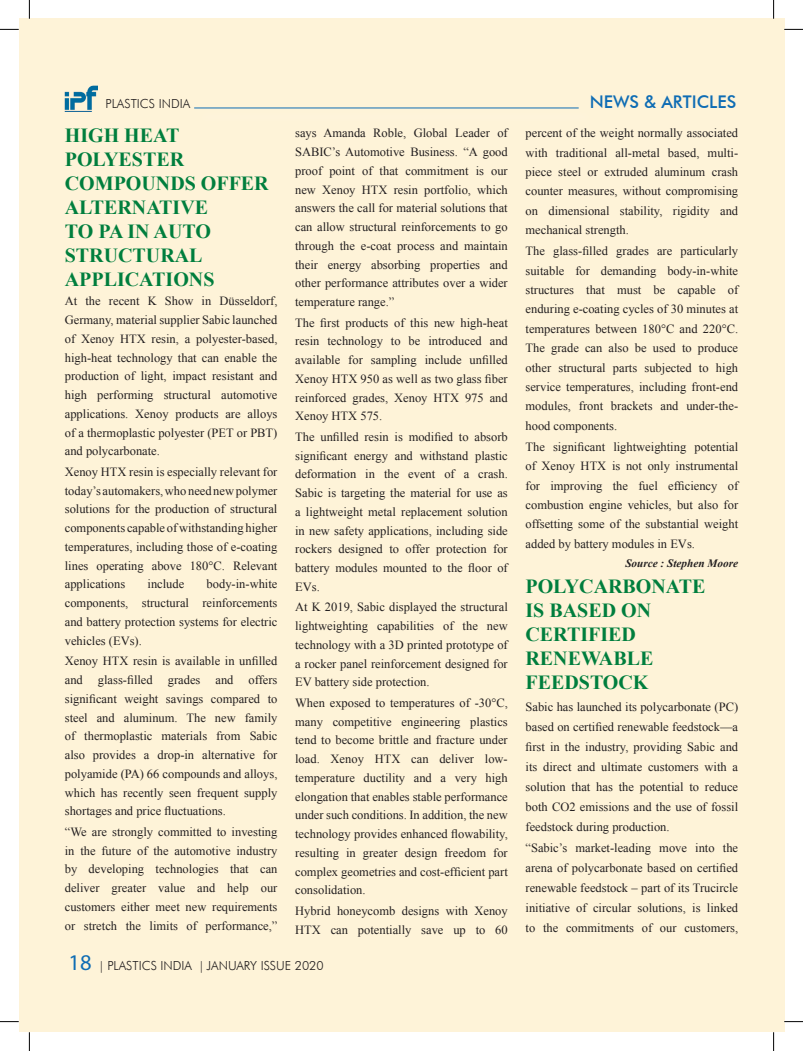
<style>
.page{position:relative;width:803px;height:1051px;background:#fff}
.page>*{position:absolute;margin:0;border:0;box-sizing:border-box;transform-origin:0 0}
.t1{font:700 20px/24px "Times New Roman";color:#007e3d}
.t2{font:700 20px/24px "Times New Roman";letter-spacing:.11em;color:#007e3d}
.t3{font:500 17.5px "Futura BT";color:#0e6cb4}
.t4{font:12.5px/18.8px "Times New Roman";color:#231f20;text-align:justify}
.t5{font:300 12.5px "Futura BT";color:#231f20}
.t6{font:italic 700 11.25px "Times New Roman";color:#231f20}
.s1{font-family:"Myriad Pro";font-weight:400;font-size:22.5px;color:#0e6cb4}
.s2{font-family:"Sakkal Majalla";font-weight:400;font-size:15px}
</style>
<div class="page">
<div style="left:773px;top:19px;width:11px;height:1013px;background:#fef3d8"></div>
<div style="left:19px;top:19px;width:754px;height:1013px;background:#fef3d8"></div>
<img style="left:65px;top:86px;width:33px;height:26px">
<hr style="left:194px;top:108px;width:385px;height:1px;background:#0e6cb4">
<svg style="left:0;top:29px;width:19px;height:1px"></svg>
<svg style="left:784px;top:29px;width:19px;height:1px"></svg>
<svg style="left:0;top:1021px;width:19px;height:1px"></svg>
<svg style="left:784px;top:1021px;width:19px;height:1px"></svg>
<svg style="left:29px;top:0;width:1px;height:19px"></svg>
<svg style="left:29px;top:1032px;width:1px;height:19px"></svg>
<svg style="left:773px;top:0;width:1px;height:19px"></svg>
<svg style="left:773px;top:1032px;width:1px;height:19px"></svg>
<p class="t5" style="left:106px;top:96px;width:86px">PLASTICS INDIA</p>
<h2 class="t3" style="left:590px;top:91px;width:148px">NEWS &amp; ARTICLES</h2>
<h1 class="t1" style="left:65px;top:123px;width:115px">HIGH HEAT<br>POLYESTER<br>COMPOUNDS</h1>
<p class="t4" style="left:295px;top:124px;width:214px">says Amanda Roble, Global Leader of SABIC’s Automotive Business. “A good proof point of that commitment is our new Xenoy HTX resin portfolio, which answers the call for material solutions that can allow structural reinforcements to go through the e-coat process and maintain their energy absorbing properties and other performance attributes over a wider temperature range.”</p>
<p class="t4" style="left:295px;top:313px;width:214px">The first products of this new high-heat resin technology to be introduced and available for sampling include unfilled Xenoy HTX 950 as well as two glass fiber reinforced grades, Xenoy HTX 975 and Xenoy HTX 575.</p>
<p class="t4" style="left:295px;top:427px;width:214px">The unfilled resin is modified to absorb significant energy and withstand plastic deformation in the event of a crash.<br>Sabic is targeting the material for use as a lightweight metal replacement solution in new safety applications, including side rockers designed to offer protection for battery modules mounted to the floor of EVs.</p>
<p class="t4" style="left:295px;top:598px;width:214px">At K 2019, Sabic displayed the structural lightweighting capabilities of the new technology with a 3D printed prototype of a rocker panel reinforcement designed for EV battery side protection.</p>
<p class="t4" style="left:295px;top:693px;width:214px">When exposed to temperatures of -30°C, many competitive engineering plastics tend to become brittle and fracture under load. Xenoy HTX can deliver low&shy;temperature ductility and a very high elongation that enables stable performance under such conditions. In addition, the new technology provides enhanced flowability, resulting in greater design freedom for complex geometries and cost-efficient part consolidation.</p>
<p class="t4" style="left:295px;top:901px;width:214px">Hybrid honeycomb designs with Xenoy<br>HTX can potentially save up to 60</p>
<p class="t4" style="left:525px;top:123px;width:214px;line-height:19.4px">percent of the weight normally associated with traditional all-metal based, multi&shy;piece steel or extruded aluminum crash counter measures, without compromising on dimensional stability, rigidity and mechanical strength.</p>
<p class="t4" style="left:525px;top:241px;width:214px;line-height:19.4px">The glass-filled grades are particularly suitable for demanding body-in-white structures that must be capable of enduring e-coating cycles of 30 minutes at temperatures between 180°C and 220°C.<br>The grade can also be used to produce other structural parts subjected to high service temperatures, including front-end modules, front brackets and under-the&shy;hood components.</p>
<p class="t4" style="left:525px;top:437px;width:214px;line-height:19.4px">The significant lightweighting potential of Xenoy HTX is not only instrumental for improving the fuel efficiency of combustion engine vehicles, but also for offsetting some of the substantial weight added by battery modules in EVs.</p>
<p class="t6" style="left:625px;top:555px;width:114px">Source : Stephen Moore</p>
<h1 class="t1" style="left:525px;top:574px;width:69px">POLYCARB</h1>
<h1 class="t1" style="left:636px;top:574px;width:30px">ONAT</h1>
<h1 class="t1" style="left:692px;top:574px;width:15px">E</h1>
<h1 class="t1" style="left:525px;top:598px;width:38px">IS BAS</h1>
<h1 class="t1" style="left:201px;top:171px;width:64px">OFFER</h1>
<h1 class="t1" style="left:65px;top:195px;width:14px">ALT</h1>
<h1 class="t1" style="left:104px;top:195px;width:27px">ERNATI</h1>
<h1 class="t2" style="left:65px;top:195px;width:148px;text-indent:116px">VE<br>TO PA IN AUTO<br>STR</h1>
<h1 class="t1" style="left:104px;top:243px;width:72px">UCTURAL</h1>
<h1 class="t1" style="left:65px;top:267px;width:13px">APPLICATI</h1>
<h1 class="t1" style="left:173px;top:267px;width:29px">ONS</h1>
<p class="t4" style="left:65px;top:292px;width:214px">At the recent K Show in Düsseldorf, Germany, material supplier Sabic launched of Xenoy HTX resin, a polyester-based, high-heat technology that can enable the production of light, impact resistant and high performing structural automotive applications. Xenoy products are alloys of a thermoplastic polyester (PET or PBT) and polycarbonate.</p>
<p class="t4" style="left:65px;top:462px;width:214px">Xenoy HTX resin is especially relevant for today’s automakers, who need new polymer solutions for the production of structural components capable of withstanding higher temperatures, including those of e-coating lines operating above 180°C. Relevant applications</p>
<p class="t4" style="left:65px;top:575px;width:214px;text-indent:142px">body-in-white components, structural reinforcements and battery protection systems for electric vehicles (EVs).</p>
<p class="t4" style="left:65px;top:651px;width:214px">Xenoy HTX resin is available in unfilled and glass-filled grades and offers significant weight savings compared to steel and aluminum. The new family of thermoplastic materials from Sabic also provides a drop-in alternative for polyamide (PA) 66 compounds and alloys, which has recently seen frequent supply shortages and price fluctuations.</p>
<p class="t4" style="left:65px;top:822px;width:214px">“We are strongly committed to investing in the future of the automotive industry by developing technologies that can deliver greater value and help our customers either meet new requirements or stretch the limits of performance,”</p>
<p class="t4" style="left:148px;top:575px;width:38px">include</p>
<h1 class="t1" style="left:525px;top:598px;width:124px;text-indent:63px">ED ON<br>CERTIFIED<br>RENEWABL</h1>
<h1 class="t1" style="left:640px;top:646px;width:15px">E</h1>
<h1 class="t1" style="left:525px;top:670px;width:53px">FEEDST</h1>
<h1 class="t1" style="left:603px;top:670px;width:32px">OCK</h1>
<p class="t4" style="left:525px;top:696px;width:214px;line-height:20px">Sabic has launched its polycarbonate (PC) based on certified renewable feedstock—a first in the industry, providing Sabic and its direct and ultimate customers with a solution that has the potential to reduce both CO2 emissions and the use of fossil feedstock during production.</p>
<p class="t4" style="left:525px;top:838px;width:214px;line-height:20px">“Sabic’s market-leading move into the arena of polycarbonate based on certified renewable feedstock – part of its Trucircle initiative of circular solutions, is linked to the commitments of our customers,</p>
<p class="t5" style="left:69px;top:958px;width:257px"><span class="s1">18</span> <span class="s2">|</span> PLASTICS IN DIA <span class="s2">|</span> JANUARY ISSU E 2020</p>
</div>
